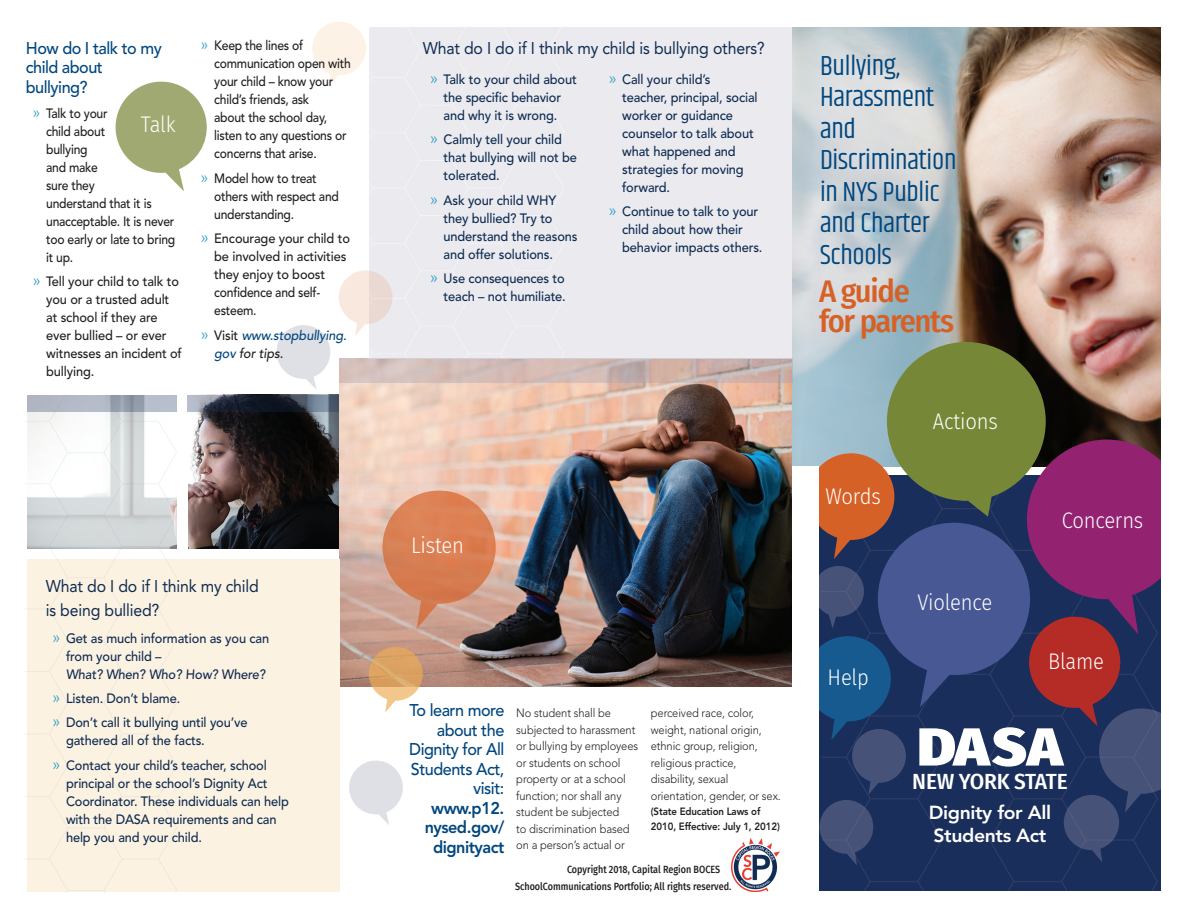
<style>
.page{position:relative;width:1188px;height:918px;background:#fff}
.page>*{position:absolute;margin:0;border:0;box-sizing:border-box;transform-origin:0 0}
.headline_left-blue{font:900 53.4px "Fira Sans Condensed";color:#fff;scale:1.21 1}
.Italic_subhead{font:500 31.35px/30px "Fira Sans Condensed";letter-spacing:-.04em;color:#d66127}
.headline_left-blue-2{font:28.2px/31.5px "Khand";letter-spacing:-.01em;color:#00467e}
.headline-white{font:300 22.5px "Fira Sans";letter-spacing:-.01em;color:#fff;scale:.9 1}
.Italic_subhead-2{font:500 21.9px "Fira Sans Condensed";letter-spacing:-.01em;color:#fff;scale:1.05 1}
.Italic_subhead-3{font:800 18.75px/23.1px "Avenir LT Std";letter-spacing:-.02em;color:#fff}
.Subhead{font:500 16.95px/19.5px "Avenir LT Std";letter-spacing:-.03em;color:#00467e;scale:.96 1}
.Sidebar-white{font:16.95px/24px "Avenir LT Std";letter-spacing:-.01em;color:#0e2b51;scale:.94 1}
.t1{font:500 13.5px/18px "Avenir LT Std";letter-spacing:-.01em;color:#0e2b51;scale:.95 1}
.t2{font:500 13.5px/18px "Avenir LT Std";letter-spacing:-.02em;color:#231f20;scale:.9 1}
.t3{font:500 13.5px/18px "Avenir LT Std";letter-spacing:-.02em;color:#231f20;scale:.95 1}
.t4{font:italic 500 13.5px/18px "Avenir LT Std";letter-spacing:-.01em;color:#00467e;scale:.95 1}
.body_text2{font:300 12px/16.5px "Avenir LT Std";letter-spacing:-.01em;color:#231f20;scale:.93 1}
.crb_portfolio_copyri{font:500 10.5px/16.5px "Fira Sans";color:#231f20;scale:.86 1}
.body_text2-2{font:800 10.5px/15px "Avenir LT Std";letter-spacing:-.01em;color:#231f20;scale:.92 1}
.s1{font-family:"Fira Sans";font-weight:300;font-size:15px;color:#1996c2}
.s2{font-family:"Fira Sans";font-weight:300;font-style:normal;font-size:15px;color:#1996c2}
.s3{font-style:normal;color:#231f20}
.s4{color:#231f20}
.s5{font-weight:800}
</style>
<div class="page">
<img style="left:339px;top:359px;width:454px;height:328px">
<div style="left:369px;top:27px;width:424px;height:332px;background:#eaeaef"></div>
<hr style="left:468px;top:243px;width:33px;height:1px;background:#fff">
<hr style="left:373px;top:243px;width:32px;height:1px;background:#fff">
<hr style="left:468px;top:188px;width:33px;height:1px;background:#fff">
<hr style="left:373px;top:77px;width:32px;height:1px;background:#fff">
<hr style="left:468px;top:77px;width:33px;height:1px;background:#fff">
<hr style="left:373px;top:188px;width:32px;height:1px;background:#fff">
<hr style="left:373px;top:133px;width:32px;height:1px;background:#fff">
<hr style="left:468px;top:133px;width:33px;height:1px;background:#fff">
<hr style="left:373px;top:298px;width:32px;height:1px;background:#fff">
<hr style="left:468px;top:298px;width:33px;height:1px;background:#fff">
<hr style="left:373px;top:353px;width:32px;height:1px;background:#fff">
<hr style="left:468px;top:353px;width:33px;height:1px;background:#fff">
<div style="left:27px;top:559px;width:312px;height:332px;background:#fcf2e2"></div>
<div style="left:27px;top:395px;width:150px;height:16px;background:#b2b8c6"></div>
<img style="left:793px;top:27px;width:368px;height:439px">
<img style="left:732px;top:839px;width:48px;height:52px">
<svg style="left:805px;top:342px;width:356px;height:549px;background:#514d66"></svg>
<div style="left:793px;top:467px;width:26px;height:254px;background:#fff"></div>
<svg style="left:349px;top:760px;width:54px;height:65px"></svg>
<svg style="left:369px;top:647px;width:54px;height:66px"></svg>
<svg style="left:382px;top:491px;width:114px;height:138px;background:#d78e6c"></svg>
<img style="left:189px;top:411px;width:150px;height:138px">
<svg style="left:276px;top:22px;width:117px;height:368px"></svg>
<svg style="left:115px;top:81px;width:92px;height:110px"></svg>
<svg style="left:188px;top:395px;width:151px;height:16px;background:#434b5a"></svg>
<hr style="left:67px;top:702px;width:37px;height:1px;background:#8686a1">
<hr style="left:67px;top:890px;width:37px;height:1px;background:#8686a1">
<hr style="left:67px;top:452px;width:37px;height:1px;background:#8686a1">
<hr style="left:67px;top:640px;width:37px;height:1px;background:#8686a1">
<hr style="left:67px;top:515px;width:37px;height:1px;background:#8686a1">
<hr style="left:67px;top:577px;width:37px;height:1px;background:#8686a1">
<hr style="left:67px;top:765px;width:37px;height:1px;background:#8686a1">
<hr style="left:67px;top:827px;width:37px;height:1px;background:#8686a1">
<svg style="left:26px;top:411px;width:43px;height:482px"></svg>
<svg style="left:103px;top:395px;width:74px;height:498px"></svg>
<svg style="left:339px;top:359px;width:453px;height:24px;background:#cdb7b1"></svg>
<p class="Subhead" style="left:26px;top:39px;width:143px">How do I talk to my child about bullying?</p>
<p class="t2" style="left:46px;top:104px;width:145px;text-indent:-14px"><span class="s1">»</span> Talk to your<br>child about<br>bullying<br>and make<br>sure they<br>understand that it is unacceptable. It is never too early or late to bring it up.</p>
<p class="t3" style="left:46px;top:273px;width:144px;text-indent:-14px"><span class="s1">»</span> Tell your child to talk to you or a trusted adult at school if they are ever bullied – or ever witnesses an incident of bullying.</p>
<p class="headline-white" style="left:141px;top:108px;width:40px">Talk</p>
<p class="t2" style="left:214px;top:37px;width:153px;text-indent:-14px"><span class="s1">»</span> Keep the lines of communication open with your child – know your child’s friends, ask<br>about the school day, listen to any questions or concerns that arise.</p>
<p class="t2" style="left:214px;top:170px;width:140px;text-indent:-14px"><span class="s1">»</span> Model how to treat others with respect and understanding.</p>
<p class="t3" style="left:214px;top:230px;width:144px;text-indent:-14px"><span class="s1">»</span> Encourage your child to be involved in activities they enjoy to boost confidence and self&shy;esteem.</p>
<p class="t4" style="left:214px;top:327px;width:141px;text-indent:-14px"><span class="s2">»</span> <span class="s3">Visit</span> www.stopbullying. gov <span class="s4">for tips.</span></p>
<p class="Sidebar-white" style="left:46px;top:574px;width:228px">What do I do if I think my child is being bullied?</p>
<p class="t1" style="left:66px;top:629px;width:215px;text-indent:-14px"><span class="s1">»</span> Get as much information as you can from your child –<br>What? When? Who? How? Where?</p>
<p class="t1" style="left:53px;top:690px;width:136px"><span class="s1">»</span> Listen. Don’t blame.</p>
<p class="t1" style="left:66px;top:714px;width:193px;text-indent:-14px"><span class="s1">»</span> Don’t call it bullying until you’ve gathered all of the facts.</p>
<p class="t1" style="left:66px;top:757px;width:236px;text-indent:-14px"><span class="s1">»</span> Contact your child’s teacher, school principal or the school’s Dignity Act Coordinator. These individuals can help with the DASA requirements and can help you and your child.</p>
<p class="Sidebar-white" style="left:423px;top:36px;width:365px">What do I do if I think my child is bullying others?</p>
<p class="t1" style="left:430px;top:70px;width:156px;text-align:center"><span class="s1">»</span> Talk to your child about the specific behavior<br>and why it is wrong.</p>
<p class="t1" style="left:444px;top:131px;width:142px;text-indent:-14px"><span class="s1">»</span> Calmly tell your child that bullying will not be tolerated.</p>
<p class="t1" style="left:444px;top:191px;width:142px;text-indent:-14px"><span class="s1">»</span> Ask your child WHY they bullied? Try to understand the reasons and offer solutions.</p>
<p class="t1" style="left:430px;top:270px;width:144px;text-align:right"><span class="s1">»</span> Use consequences to teach – not humiliate.</p>
<p class="t1" style="left:622px;top:70px;width:144px;text-indent:-14px"><span class="s1">»</span> Call your child’s teacher, principal, social worker or guidance counselor to talk about what happened and strategies for moving forward.</p>
<p class="t1" style="left:622px;top:203px;width:149px;text-indent:-14px"><span class="s1">»</span> Continue to talk to your child about how their behavior impacts others.</p>
<p class="headline-white" style="left:411px;top:529px;width:60px">Listen</p>
<p class="Subhead" style="left:409px;top:701px;width:101px;text-align:right">To learn more about the<br>Dignity for All<br>Students Act, visit: <span class="s5">www.p12. nysed.gov/ dignityact</span></p>
<p class="body_text2" style="left:516px;top:705px;width:133px">No student shall be subjected to harassment or bullying by employees or students on school property or at a school function; nor shall any student be subjected<br>to discrimination based on a person’s actual or</p>
<p class="body_text2" style="left:651px;top:705px;width:141px">perceived race, color, weight, national origin, ethnic group, religion, religious practice, disability, sexual orientation, gender, or sex.</p>
<p class="body_text2-2" style="left:651px;top:804px;width:142px">(State Education Laws of<br>2010, Effective: July 1, 2012)</p>
<p class="crb_portfolio_copyri" style="left:515px;top:861px;width:253px;text-indent:52px">Copyright 2018, Capital Region BOCES<br>SchoolCommunications Portfolio; All rights reserved.</p>
<p class="headline_left-blue-2" style="left:820px;top:51px;width:138px">Bullying,<br>Harassment and<br>Discrimination in NYS Public and Charter<br>Schools</p>
<p class="Italic_subhead" style="left:819px;top:275px;width:137px">A guide<br>for parents</p>
<p class="headline-white" style="left:826px;top:480px;width:63px">Words</p>
<p class="headline-white" style="left:828px;top:661px;width:47px">Help</p>
<p class="headline-white" style="left:933px;top:405px;width:74px">Actions</p>
<p class="headline-white" style="left:917px;top:586px;width:85px">Violence</p>
<p class="headline-white" style="left:1062px;top:504px;width:92px">Concerns</p>
<p class="headline-white" style="left:1048px;top:645px;width:64px">Blame</p>
<p class="headline_left-blue" style="left:917px;top:700px;width:122px">DASA</p>
<p class="Italic_subhead-2" style="left:912px;top:764px;width:149px">NEW YORK STATE</p>
<p class="Italic_subhead-3" style="left:929px;top:801px;width:124px">Dignity for All<br>Students Act</p>
</div>
